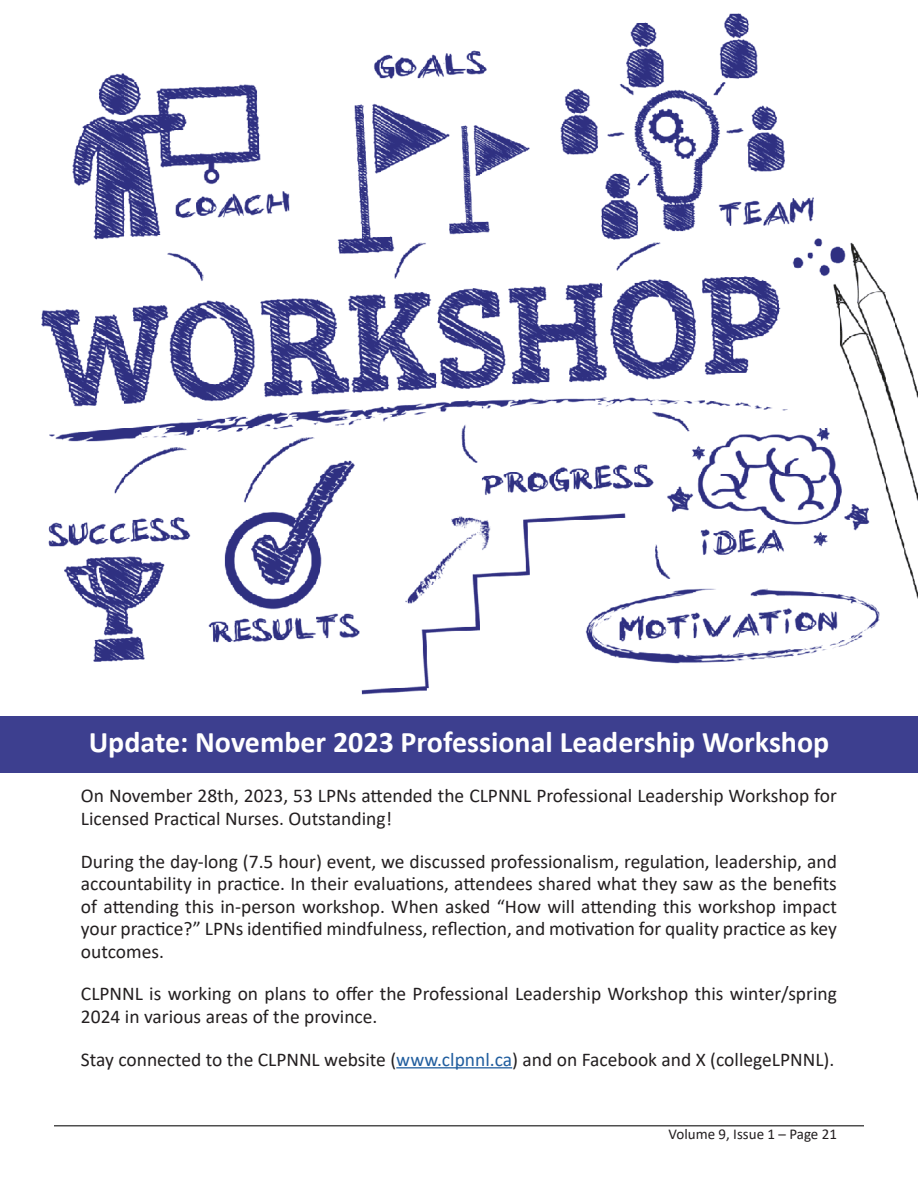
<style>
.page{position:relative;width:918px;height:1188px;background:#fff}
.page>*{position:absolute;margin:0;border:0;box-sizing:border-box;transform-origin:0 0}
.Blue_Heading{font:700 30px "Calibri";color:#fff}
.body{font:19.5px/22.5px "Calibri";color:#231f20}
.t1{font:15px "Calibri";color:#231f20}
.s1{color:#215e9f}
</style>
<div class="page">
<hr style="left:54px;top:1125px;width:810px;height:1px;background:#4f4f4f">
<hr style="left:396px;top:1067px;width:116px;height:1px;background:#215e9f">
<div style="left:0;top:716px;width:918px;height:57px;background:#3d3f8f"></div>
<img style="left:41px;top:13px;width:877px;height:682px">
<p class="Blue_Heading" style="left:89px;top:721px;width:742px">Update: November 2023 Professional Leadership Workshop</p>
<p class="body" style="left:81px;top:784px;width:758px">On November 28th, 2023, 53 LPNs attended the CLPNNL Professional Leadership Workshop for<br>Licensed Practical Nurses. Outstanding!</p>
<p class="body" style="left:81px;top:849px;width:758px;text-align:justify">During the day-long (7.5 hour) event, we discussed professionalism, regulation, leadership, and accountability in practice. In their evaluations, attendees shared what they saw as the benefits of attending this in-person workshop. When asked “How will attending this workshop impact your practice?” LPNs identified mindfulness, reflection, and motivation for quality practice as key outcomes.</p>
<p class="body" style="left:81px;top:982px;width:757px">CLPNNL is working on plans to offer the Professional Leadership Workshop this winter/spring<br>2024 in various areas of the province.</p>
<p class="body" style="left:81px;top:1047px;width:755px">Stay connected to the CLPNNL website (<span class="s1">www.clpnnl.ca</span>) and on Facebook and X (collegeLPNNL).</p>
<p class="t1" style="left:669px;top:1124px;width:170px">Volume 9, Issue 1 – Page 21</p>
</div>
